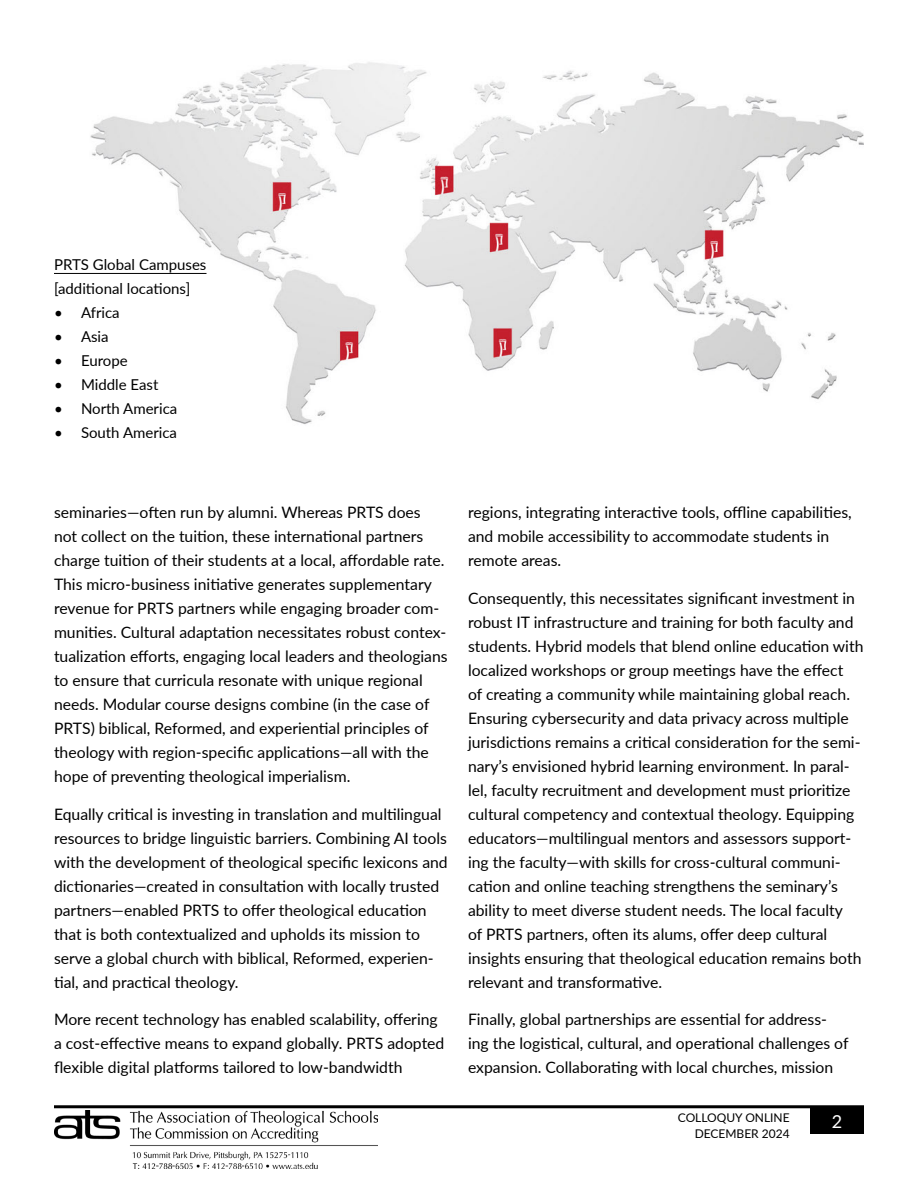
<style>
.page{position:relative;width:918px;height:1188px;background:#fff}
.page>*{position:absolute;margin:0;border:0;box-sizing:border-box;transform-origin:0 0}
.t1{font:18px "Lato";color:#fff}
.t2{font:15.75px/24px "Lato";color:#000}
.t3{font:15px/24px "Lato";color:#000}
.t4{font:12px/16.5px "Lato";color:#000;text-align:right}
</style>
<div class="page">
<div style="left:810px;top:1107px;width:54px;height:27px;background:#000"></div>
<hr style="left:54px;top:1105px;width:810px;height:3px;background:#000">
<img style="left:54px;top:1110px;width:324px;height:59px">
<img style="left:90px;top:62px;width:774px;height:362px">
<hr style="left:54px;top:273px;width:153px;height:1px;background:#000">
<p class="t3" style="left:54px;top:252px;width:154px">PRTS Global Campuses [additional locations]</p>
<p class="t3" style="left:54px;top:300px;width:67px">• Africa</p>
<p class="t3" style="left:54px;top:324px;width:56px">• Asia</p>
<p class="t3" style="left:54px;top:348px;width:75px">• Europe</p>
<p class="t3" style="left:54px;top:372px;width:106px">• Middle East</p>
<p class="t3" style="left:54px;top:396px;width:125px">• North America</p>
<p class="t3" style="left:54px;top:420px;width:125px">• South America</p>
<p class="t2" style="left:54px;top:500px;width:395px">seminaries—often run by alumni. Whereas PRTS does not collect on the tuition, these international partners charge tuition of their students at a local, affordable rate.<br>This micro-business initiative generates supplementary revenue for PRTS partners while engaging broader com&shy;munities. Cultural adaptation necessitates robust contex&shy;tualization efforts, engaging local leaders and theologians to ensure that curricula resonate with unique regional needs. Modular course designs combine (in the case of PRTS) biblical, Reformed, and experiential principles of theology with region-specific applications—all with the hope of preventing theological imperialism.</p>
<p class="t2" style="left:54px;top:801px;width:395px">Equally critical is investing in translation and multilingual resources to bridge linguistic barriers. Combining AI tools with the development of theological specific lexicons and dictionaries—created in consultation with locally trusted partners—enabled PRTS to offer theological education that is both contextualized and upholds its mission to serve a global church with biblical, Reformed, experien&shy;tial, and practical theology.</p>
<p class="t2" style="left:54px;top:1007px;width:392px">More recent technology has enabled scalability, offering a cost-effective means to expand globally. PRTS adopted flexible digital platforms tailored to low-bandwidth</p>
<p class="t2" style="left:468px;top:500px;width:385px">regions, integrating interactive tools, offline capabilities, and mobile accessibility to accommodate students in remote areas.</p>
<p class="t2" style="left:468px;top:585px;width:397px">Consequently, this necessitates significant investment in robust IT infrastructure and training for both faculty and students. Hybrid models that blend online education with localized workshops or group meetings have the effect<br>of creating a community while maintaining global reach.<br>Ensuring cybersecurity and data privacy across multiple jurisdictions remains a critical consideration for the semi&shy;nary’s envisioned hybrid learning environment. In paral&shy;lel, faculty recruitment and development must prioritize cultural competency and contextual theology. Equipping educators—multilingual mentors and assessors support&shy;ing the faculty—with skills for cross-cultural communi&shy;cation and online teaching strengthens the seminary’s ability to meet diverse student needs. The local faculty<br>of PRTS partners, often its alums, offer deep cultural insights ensuring that theological education remains both relevant and transformative.</p>
<p class="t2" style="left:468px;top:1007px;width:382px">Finally, global partnerships are essential for address&shy;ing the logistical, cultural, and operational challenges of expansion. Collaborating with local churches, mission</p>
<p class="t4" style="left:678px;top:1108px;width:113px">COLLOQUY ONLINE<br>DECEMBER 2024</p>
<p class="t1" style="left:832px;top:1108px;width:12px">2</p>
</div>
